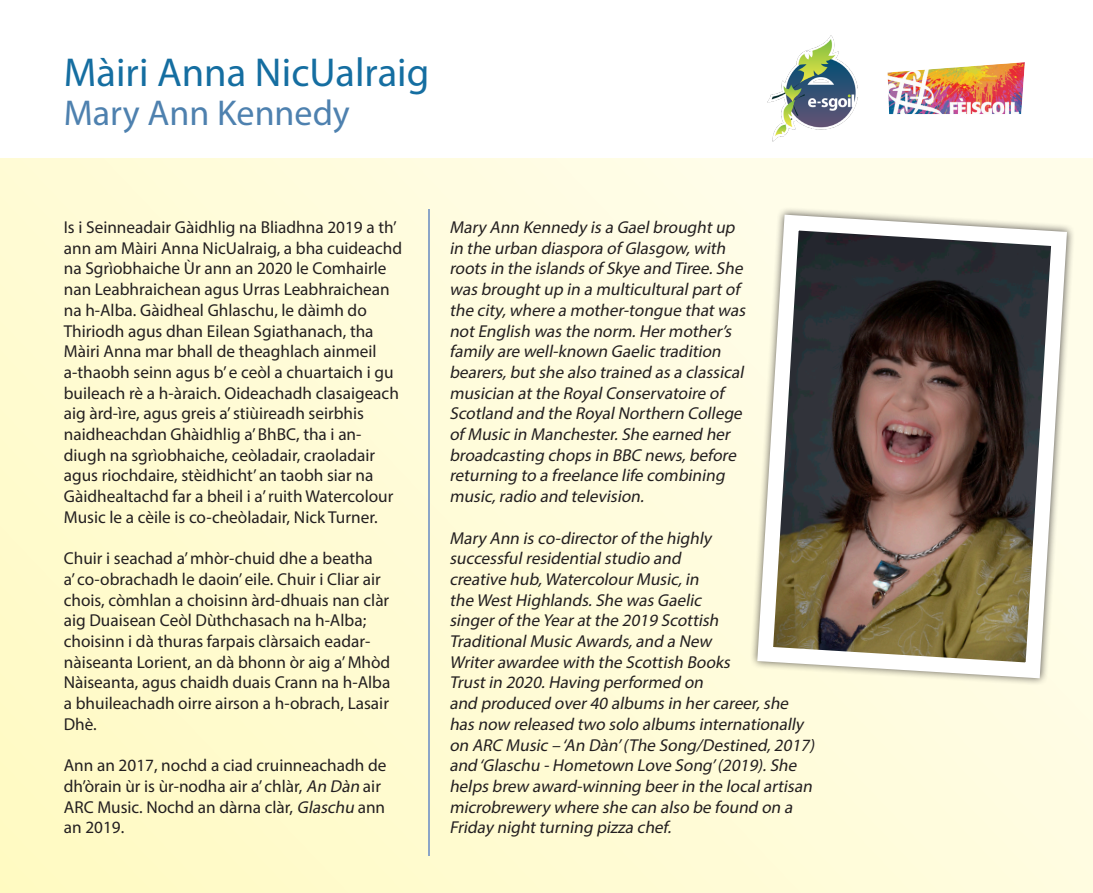
<style>
.page{position:relative;width:1093px;height:893px;background:#fff}
.page>*{position:absolute;margin:0;border:0;box-sizing:border-box;transform-origin:0 0}
.t1{font:40.5px "Myriad Pro";color:#156ea1}
.t2{font:36px "Myriad Pro";color:#4e81af}
.t3{font:17.25px/20.7px "Myriad Pro";color:#231f20}
.t4{font:italic 17.25px/20.7px "Myriad Pro";letter-spacing:-.015em;color:#231f20}
.s1{font-style:italic}
</style>
<div class="page">
<div style="left:0;top:158px;width:1093px;height:735px;background:linear-gradient(to right,#fffbcd,#fffde5)"></div>
<svg style="left:749px;top:207px;width:326px;height:479px;background:#887e72"></svg>
<hr style="left:428px;top:209px;width:1px;height:647px;background:#8ba5c7">
<img style="left:767px;top:35px;width:90px;height:106px">
<img style="left:887px;top:62px;width:138px;height:52px">
<p class="t1" style="left:64px;top:48px;width:367px">Màiri Anna NicUalraig</p>
<p class="t2" style="left:64px;top:91px;width:288px">Mary Ann Kennedy</p>
<p class="t3" style="left:64px;top:217px;width:340px">Is i Seinneadair Gàidhlig na Bliadhna 2019 a th’ ann am Màiri Anna NicUalraig, a bha cuideachd na Sgrìobhaiche Ùr ann an 2020 le Comhairle nan Leabhraichean agus Urras Leabhraichean na h-Alba. Gàidheal Ghlaschu, le dàimh do Thiriodh agus dhan Eilean Sgiathanach, tha Màiri Anna mar bhall de theaghlach ainmeil a-thaobh seinn agus b’ e ceòl a chuartaich i gu buileach rè a h-àraich. Oideachadh clasaigeach aig àrd-ìre, agus greis a’ stiùireadh seirbhis naidheachdan Ghàidhlig a’ BhBC, tha i an&shy;diugh na sgrìobhaiche, ceòladair, craoladair agus riochdaire, stèidhicht’ an taobh siar na Gàidhealtachd far a bheil i a’ ruith Watercolour Music le a cèile is co-cheòladair, Nick Turner.</p>
<p class="t3" style="left:64px;top:548px;width:328px">Chuir i seachad a’ mhòr-chuid dhe a beatha<br>a’ co-obrachadh le daoin’ eile. Chuir i Cliar air chois, còmhlan a choisinn àrd-dhuais nan clàr aig Duaisean Ceòl Dùthchasach na h-Alba; choisinn i dà thuras farpais clàrsaich eadar&shy;nàiseanta Lorient, an dà bhonn òr aig a’ Mhòd Nàiseanta, agus chaidh duais Crann na h-Alba a bhuileachadh oirre airson a h-obrach, Lasair Dhè.</p>
<p class="t3" style="left:64px;top:755px;width:324px">Ann an 2017, nochd a ciad cruinneachadh de dh’òrain ùr is ùr-nodha air a’ chlàr, <span class="s1">An Dàn</span> air ARC Music. Nochd an dàrna clàr, <span class="s1">Glaschu</span> ann an 2019.</p>
<p class="t4" style="left:449px;top:217px;width:301px">Mary Ann Kennedy is a Gaelbroughtup in the urban diaspora of Glasgow,with roots in the islands of Skye and Tiree.She was broughtup in a multiculturalpartof the city,where a mother-tongue thatwas notEnglish was the norm.Hermother’s family are well-known Gaelic tradition bearers,butshe also trained as a classical musician atthe RoyalConservatoire of Scotland and the RoyalNorthern College of Music in Manchester.She earned her broadcasting chops in BBC news,before returning to a freelance life combining music,radio and television.</p>
<p class="t4" style="left:449px;top:527px;width:370px">Mary Ann is co-directorof the highly successfulresidentialstudio and<br>creative hub,WatercolourMusic,in<br>the WestHighlands.She was Gaelic<br>singerof the Yearatthe 2019 Scottish TraditionalMusic Awards,and a New Writerawardee with the Scottish Books<br>Trustin 2020.Having performed on<br>and produced over40 albums in hercareer,she has now released two solo albums internationally on ARC Music – ‘An Dàn’(The Song/Destined,2017) and ‘Glaschu -Hometown Love Song’(2019).She helps brew award-winning beerin the localartisan microbrewery where she can also be found on a Friday nightturning pizza chef.</p>
</div>
